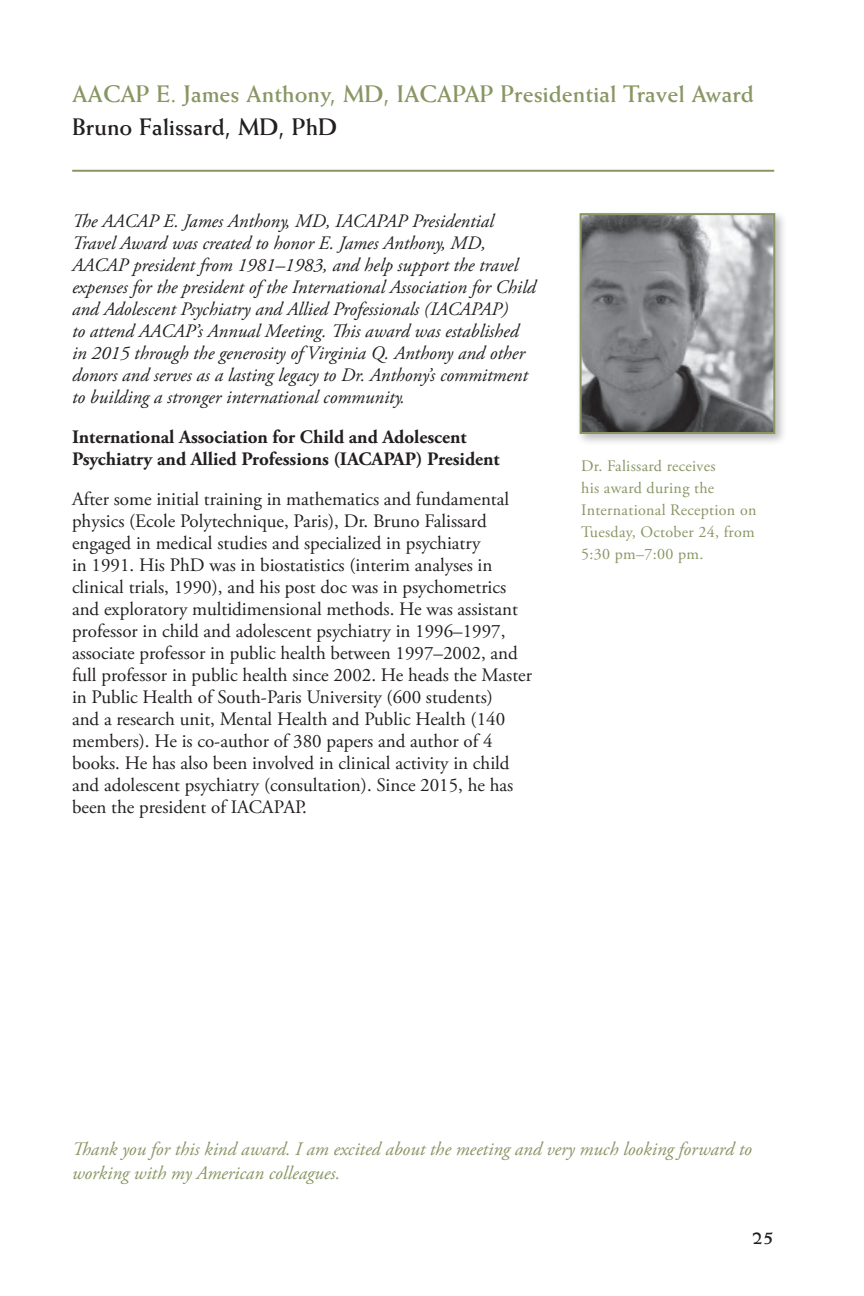
<style>
.page{position:relative;width:864px;height:1296px;background:#fff}
.page>*{position:absolute;margin:0;border:0;box-sizing:border-box;transform-origin:0 0}
.t1{font:700 24px "Weiss Std";color:#899664}
.t2{font:700 24px "Weiss Std";color:#231f20}
.t3{font:700 20px "Weiss Std";color:#231f20}
.t4{font:19px/22px "Adobe Garamond Pro";color:#231f20}
.t5{font:italic 19px/22px "Adobe Garamond Pro";color:#231f20}
.t6{font:italic 19px/24px "Adobe Garamond Pro";color:#899664}
.t7{font:700 19px/22px "Adobe Garamond Pro";color:#231f20}
.t8{font:16px/22px "Adobe Garamond Pro";letter-spacing:.02em;color:#899664}
</style>
<div class="page">
<hr style="left:72px;top:170px;width:702px;height:2px;background:#899664">
<div style="left:575px;top:209px;width:212px;height:237px;background:#231f20;opacity:.3"></div>
<img style="left:583px;top:216px;width:189px;height:215px">
<div style="left:580px;top:213px;width:195px;height:221px;border:2px solid #899664"></div>
<p class="t1" style="left:72px;top:79px;width:683px">AACAP E. James Anthony, MD, IACAPAP Presidential Travel Award</p>
<p class="t2" style="left:72px;top:112px;width:267px">Bruno Falissard, MD, PhD</p>
<p class="t5" style="left:72px;top:210px;width:465px">The AACAP E. James Anthony, MD, IACAPAP Presidential Travel Award was created to honor E. James Anthony, MD, AACAP president from 1981–1983, and help support the travel expenses for the president of the International Association for Child and Adolescent Psychiatry and Allied Professionals (IACAPAP)<br>to attend AACAP’s Annual Meeting. This award was established in 2015 through the generosity of Virginia Q. Anthony and other donors and serves as a lasting legacy to Dr. Anthony’s commitment to building a stronger international community.</p>
<p class="t7" style="left:72px;top:426px;width:429px">International Association for Child and Adolescent<br>Psychiatry and Allied Professions (IACAPAP) President</p>
<p class="t4" style="left:72px;top:489px;width:462px">After some initial training in mathematics and fundamental physics (Ecole Polytechnique, Paris), Dr. Bruno Falissard engaged in medical studies and specialized in psychiatry<br>in 1991. His PhD was in biostatistics (interim analyses in clinical trials, 1990), and his post doc was in psychometrics and exploratory multidimensional methods. He was assistant professor in child and adolescent psychiatry in 1996–1997, associate professor in public health between 1997–2002, and full professor in public health since 2002. He heads the Master in Public Health of South-Paris University (600 students)<br>and a research unit, Mental Health and Public Health (140 members). He is co-author of 380 papers and author of 4 books. He has also been involved in clinical activity in child and adolescent psychiatry (consultation). Since 2015, he has been the president of IACAPAP.</p>
<p class="t8" style="left:581px;top:456px;width:177px">Dr. Falissard receives<br>his award during the<br>International Reception on<br>Tuesday, October 24, from<br>5:30 pm–7:00 pm.</p>
<p class="t6" style="left:72px;top:1138px;width:681px">Thank you for this kind award. I am excited about the meeting and very much looking forward to working with my American colleagues.</p>
<p class="t3" style="left:752px;top:1225px;width:24px">25</p>
</div>
